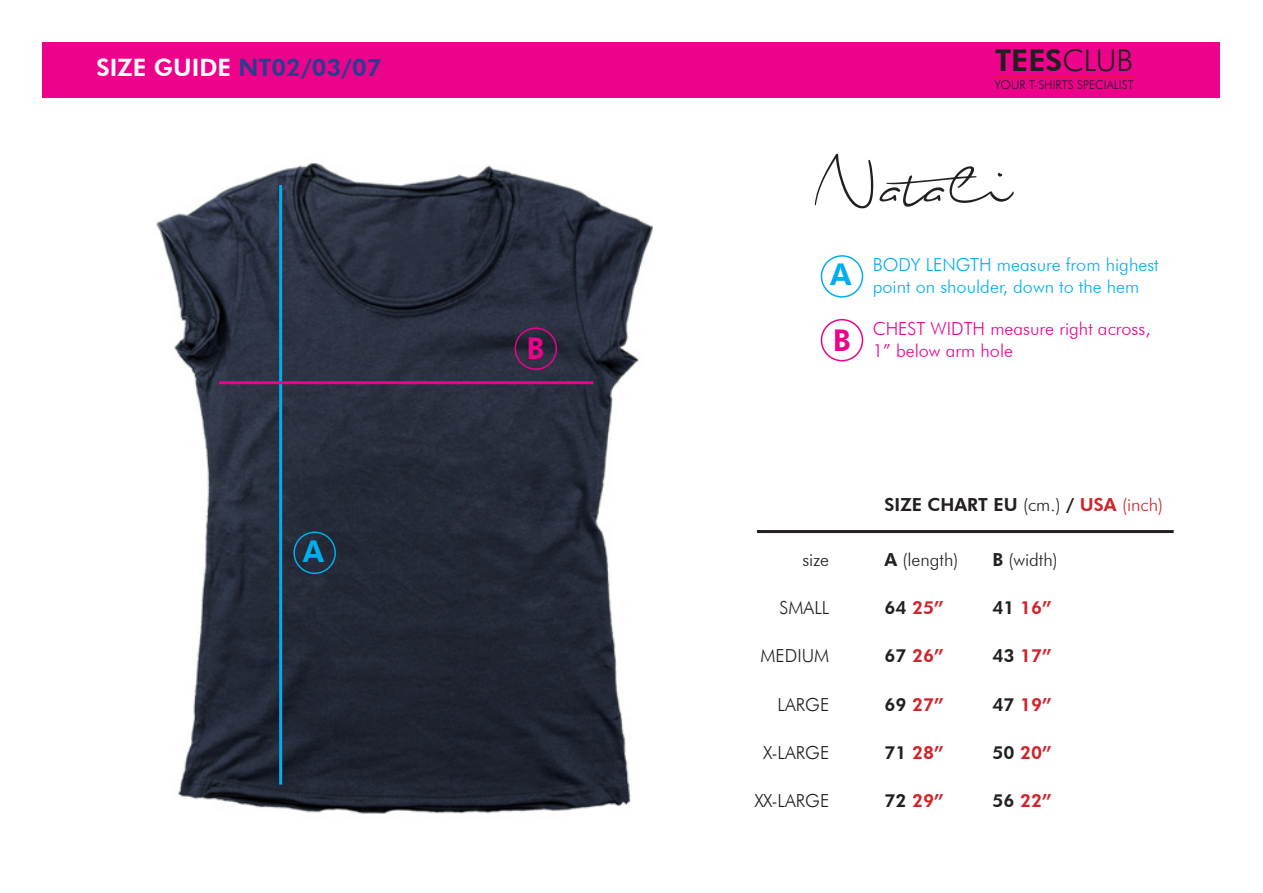
<style>
.page{position:relative;width:1263px;height:893px;background:#fff}
.page>*{position:absolute;margin:0;border:0;box-sizing:border-box;transform-origin:0 0}
.t1{font:83.25px "Biloxi Script";color:#231f20}
.t2{font:800 30px "Futura BT";color:#231f20}
.t3{font:800 30px "Futura BT";color:#00aeef}
.t4{font:800 30px "Futura BT";color:#ed028c}
.t5{font:800 24px "Futura BT";color:#253f8e}
.t6{font:300 18px/22.5px "Futura BT";color:#00aeef}
.t7{font:300 18px "Futura BT";color:#231f20}
.t8{font:800 18px "Futura BT";color:#d1232a}
.t9{font:300 18px/22.5px "Futura BT";color:#ed028c}
.t10{font:800 18px "Futura BT";color:#231f20}
.t11{font:300 12px "Futura BT";color:#231f20}
.s1{color:#fff}
.s2{font-weight:300}
.s3{color:#d1232a}
.s4{font-weight:300;color:#d1232a}
.s5{font-weight:800}
.s6{color:#231f20}
</style>
<div class="page">
<img style="left:156px;top:163px;width:609px;height:651px">
<div style="left:43px;top:43px;width:1177px;height:55px;background:#ed028c"></div>
<hr style="left:994px;top:75px;width:140px;height:2px;background:#ee1d23">
<hr style="left:279px;top:185px;width:3px;height:599px;background:#00aeef">
<hr style="left:219px;top:381px;width:374px;height:3px;background:#ed028c">
<div style="left:821px;top:255px;width:42px;height:43px;border:2px solid #00aeef;border-radius:50%"></div>
<div style="left:821px;top:319px;width:42px;height:42px;border:2px solid #ed028c;border-radius:50%"></div>
<div style="left:293px;top:531px;width:43px;height:43px;border:2px solid #00aeef;border-radius:50%"></div>
<div style="left:514px;top:327px;width:43px;height:43px;border:2px solid #ed028c;border-radius:50%"></div>
<hr style="left:757px;top:530px;width:417px;height:3px;background:#231f20">
<p class="t5" style="left:97px;top:53px;width:287px"><span class="s1">SIZE GUIDE</span> NT02/03/07</p>
<p class="t2" style="left:995px;top:42px;width:139px">TEES<span class="s2">CLUB</span></p>
<p class="t11" style="left:994px;top:78px;width:141px">YOUR T-SHIRTS SPECIALIST</p>
<p class="t3" style="left:303px;top:533px;width:23px">A</p>
<p class="t4" style="left:527px;top:330px;width:19px">B</p>
<p class="t1" style="left:808px;top:133px;width:200px">Natali</p>
<p class="t3" style="left:830px;top:257px;width:23px">A</p>
<p class="t4" style="left:833px;top:322px;width:19px">B</p>
<p class="t6" style="left:873px;top:253px;width:287px">BODY LENGTH measure from highest point on shoulder, down to the hem</p>
<p class="t9" style="left:873px;top:317px;width:279px">CHEST WIDTH measure right across,<br>1” below arm hole</p>
<p class="t7" style="left:802px;top:549px;width:28px">size</p>
<p class="t7" style="left:780px;top:597px;width:51px">SMALL</p>
<p class="t7" style="left:760px;top:645px;width:70px">MEDIUM</p>
<p class="t7" style="left:778px;top:693px;width:53px">LARGE</p>
<p class="t7" style="left:763px;top:741px;width:67px">X-LARGE</p>
<p class="t7" style="left:755px;top:789px;width:76px">XX-LARGE</p>
<p class="t10" style="left:884px;top:494px;width:280px">SIZE CHART EU <span class="s2">(cm.)</span> / <span class="s3">USA</span> <span class="s4">(inch)</span></p>
<p class="t7" style="left:884px;top:549px;width:75px"><span class="s5">A</span> (length)</p>
<p class="t7" style="left:992px;top:549px;width:67px"><span class="s5">B</span> (width)</p>
<p class="t8" style="left:884px;top:597px;width:61px"><span class="s6">64</span> 25”</p>
<p class="t8" style="left:992px;top:597px;width:61px"><span class="s6">41</span> 16”</p>
<p class="t8" style="left:884px;top:645px;width:61px"><span class="s6">67</span> 26”</p>
<p class="t8" style="left:992px;top:645px;width:61px"><span class="s6">43</span> 17”</p>
<p class="t8" style="left:884px;top:693px;width:61px"><span class="s6">69</span> 27”</p>
<p class="t8" style="left:992px;top:693px;width:61px"><span class="s6">47</span> 19”</p>
<p class="t8" style="left:884px;top:741px;width:61px"><span class="s6">71</span> 28”</p>
<p class="t8" style="left:992px;top:741px;width:61px"><span class="s6">50</span> 20”</p>
<p class="t8" style="left:884px;top:789px;width:61px"><span class="s6">72</span> 29”</p>
<p class="t8" style="left:992px;top:789px;width:61px"><span class="s6">56</span> 22”</p>
</div>
